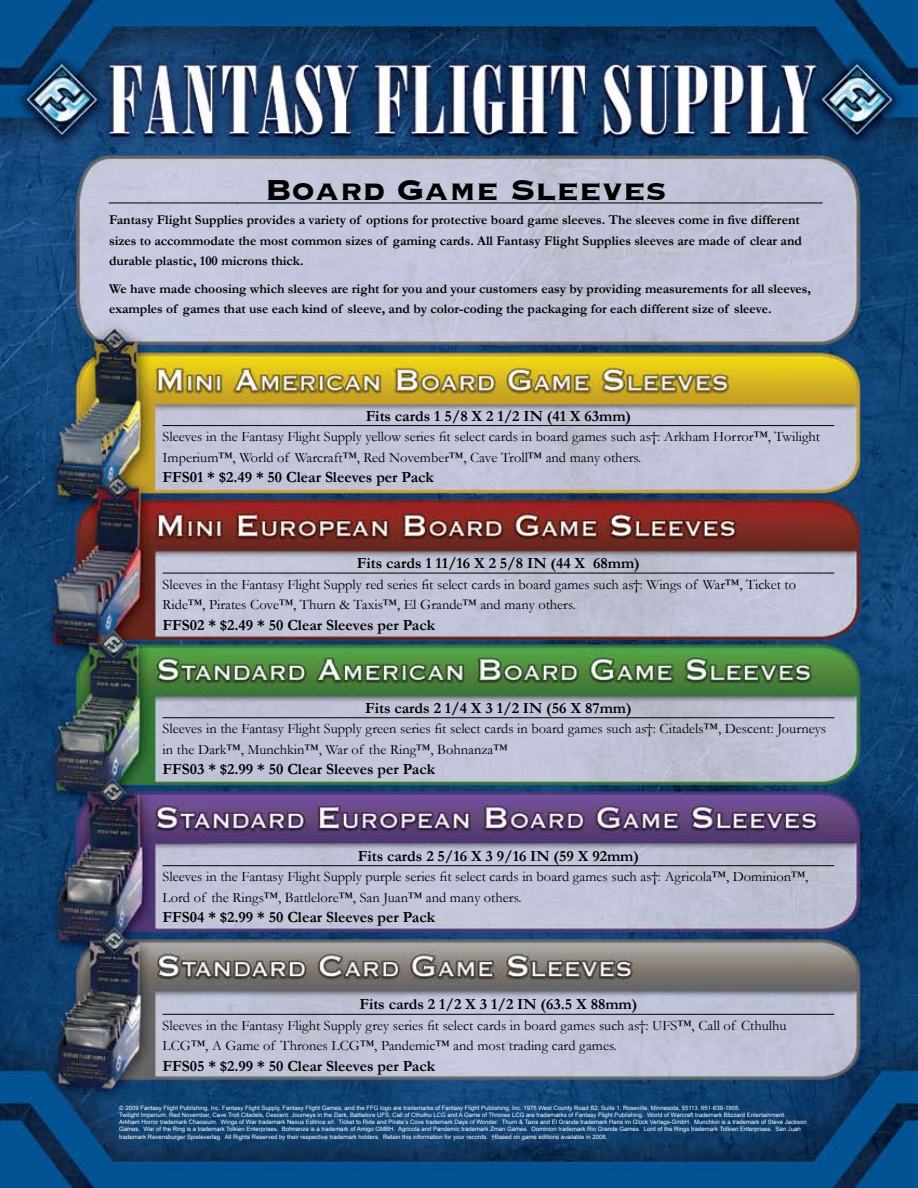
<style>
.page{position:relative;width:918px;height:1188px;background:#fff}
.page>*{position:absolute;margin:0;border:0;box-sizing:border-box;transform-origin:0 0}
.t1{font:700 37.5px "Copperplate";color:#000}
.t2{font:700 15.6px "Garamond";color:#000}
.t3{font:14.4px/20.4px "Garamond";color:#000}
.t4{font:700 13.5px/20.4px "Garamond";color:#000}
.t5{font:6px/7.2px "Arial";color:#fff}
</style>
<div class="page">
<img style="left:0;top:0;width:918px;height:1188px">
<hr style="left:163px;top:425px;width:671px;height:1px;background:#000">
<hr style="left:109px;top:202px;width:714px;height:1px;background:#000">
<hr style="left:163px;top:573px;width:671px;height:1px;background:#000">
<hr style="left:163px;top:717px;width:671px;height:1px;background:#000">
<hr style="left:163px;top:865px;width:671px;height:1px;background:#000">
<hr style="left:163px;top:1014px;width:671px;height:1px;background:#000">
<h1 class="t1" style="left:265px;top:166px;width:404px">Board Game Sleeves</h1>
<p class="t4" style="left:109px;top:210px;width:694px">Fantasy Flight Supplies provides a variety of options for protective board game sleeves. The sleeves come in five different sizes to accommodate the most common sizes of gaming cards. All Fantasy Flight Supplies sleeves are made of clear and durable plastic, 100 microns thick.</p>
<h3 class="t4" style="left:109px;top:279px;width:704px">We have made choosing which sleeves are right for you and your customers easy by providing measurements for all sleeves, examples of games that use each kind of sleeve, and by color-coding the packaging for each different size of sleeve.</h3>
<h2 class="t2" style="left:366px;top:405px;width:267px">Fits cards 1 5/8 X 2 1/2 IN (41 X 63mm)</h2>
<h3 class="t3" style="left:163px;top:426px;width:659px">Sleeves in the Fantasy Flight Supply yellow series fit select cards in board games such as†: Arkham Horror™, Twilight<br>Imperium™, World of Warcraft™, Red November™, Cave Troll™ and many others.</h3>
<h2 class="t2" style="left:163px;top:467px;width:273px">FFS01 * $2.49 * 50 Clear Sleeves per Pack</h2>
<h2 class="t2" style="left:357px;top:553px;width:284px">Fits cards 1 11/16 X 2 5/8 IN (44 X 68mm)</h2>
<h3 class="t3" style="left:163px;top:574px;width:635px">Sleeves in the Fantasy Flight Supply red series fit select cards in board games such as†: Wings of War™, Ticket to<br>Ride™, Pirates Cove™, Thurn &amp; Taxis™, El Grande™ and many others.</h3>
<h2 class="t2" style="left:163px;top:614px;width:274px">FFS02 * $2.49 * 50 Clear Sleeves per Pack</h2>
<h2 class="t2" style="left:365px;top:697px;width:268px">Fits cards 2 1/4 X 3 1/2 IN (56 X 87mm)</h2>
<h3 class="t3" style="left:163px;top:718px;width:665px">Sleeves in the Fantasy Flight Supply green series fit select cards in board games such as†: Citadels™, Descent: Journeys in the Dark™, Munchkin™, War of the Ring™, Bohnanza™</h3>
<h2 class="t2" style="left:163px;top:759px;width:274px">FFS03 * $2.99 * 50 Clear Sleeves per Pack</h2>
<h2 class="t2" style="left:358px;top:845px;width:283px">Fits cards 2 5/16 X 3 9/16 IN (59 X 92mm)</h2>
<h3 class="t3" style="left:163px;top:866px;width:647px">Sleeves in the Fantasy Flight Supply purple series fit select cards in board games such as†: Agricola™, Dominion™,<br>Lord of the Rings™, Battlelore™, San Juan™ and many others.</h3>
<h2 class="t2" style="left:163px;top:907px;width:274px">FFS04 * $2.99 * 50 Clear Sleeves per Pack</h2>
<h2 class="t2" style="left:359px;top:994px;width:279px">Fits cards 2 1/2 X 3 1/2 IN (63.5 X 88mm)</h2>
<h3 class="t3" style="left:163px;top:1015px;width:626px">Sleeves in the Fantasy Flight Supply grey series fit select cards in board games such as†: UFS™, Call of Cthulhu<br>LCG™, A Game of Thrones LCG™, Pandemic™ and most trading card games.</h3>
<h2 class="t2" style="left:163px;top:1055px;width:274px">FFS05 * $2.99 * 50 Clear Sleeves per Pack</h2>
<p class="t5" style="left:119px;top:1104px;width:689px">© 2009 Fantasy Flight Publishing, Inc. Fantasy Flight Supply, Fantasy Flight Games, and the FFG logo are trademarks of Fantasy Flight Publishing, Inc. 1975 West County Road B2, Suite 1, Roseville, Minnesota, 55113. 651-639-1905.<br>Twilight Imperium, Red November, Cave Troll Citadels, Descent: Journeys in the Dark, Battlelore UFS, Call of Cthulhu LCG and A Game of Thrones LCG are trademarks of Fantasy Flight Publishing. World of Warcraft trademark Blizzard Entertainment.<br>Arkham Horror trademark Chaosium. Wings of War trademark Nexus Editrice srl. Ticket to Ride and Pirate’s Cove trademark Days of Wonder. Thurn &amp; Taxis and El Grande trademark Hans im Glück Verlags-GmbH. Munchkin is a trademark of Steve Jackson Games. War of the Ring is a trademark Tolkien Enterprises. Bohnanza is a trademark of Amigo GMBH. Agricola and Pandemic trademark Zman Games. Dominion trademark Rio Grande Games. Lord of the Rings trademark Tolkien Enterprises. San Juan trademark Ravensburger Spieleverlag. All Rights Reserved by their respective trademark holders. Retain this information for your records. †Based on game editions available in 2008.</p>
</div>
